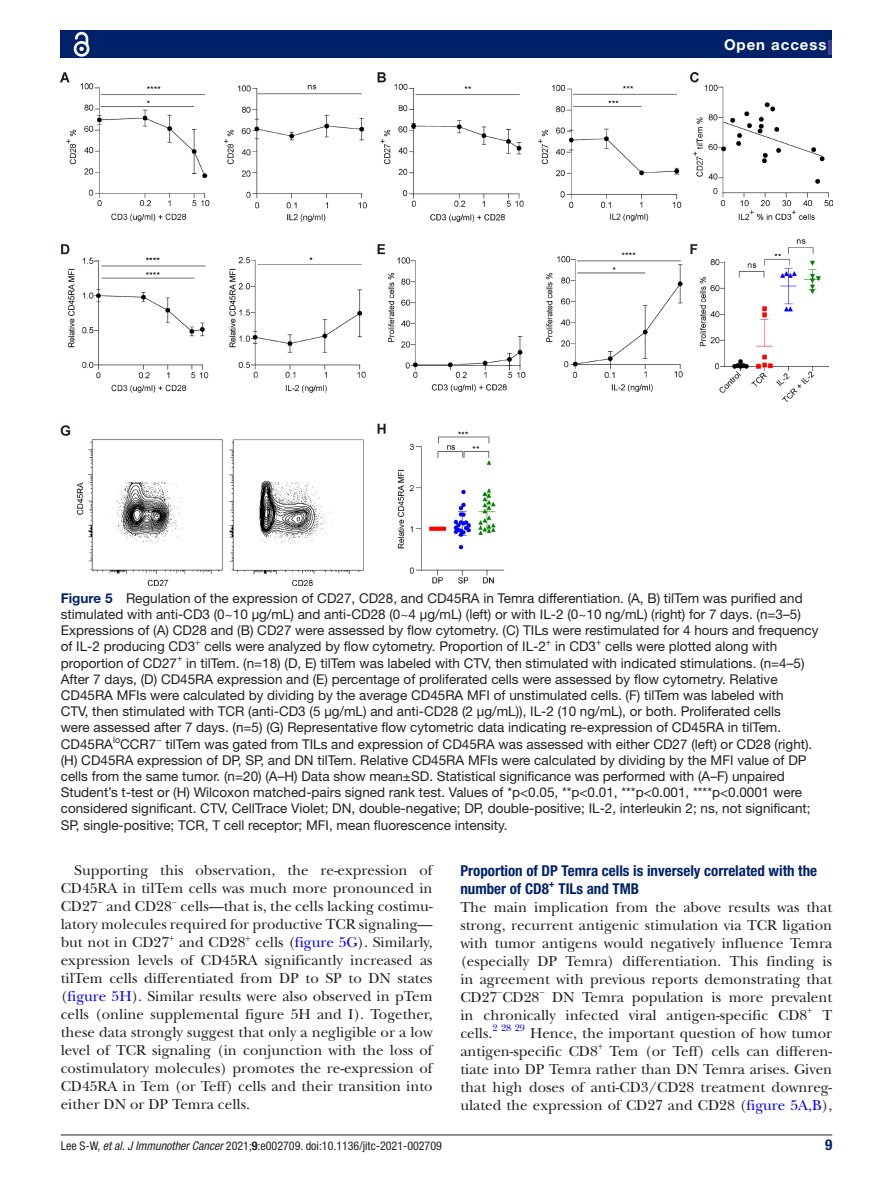
<style>
.page{position:relative;width:893px;height:1191px;background:#fff}
.page>*{position:absolute;margin:0;border:0;box-sizing:border-box;transform-origin:0 0}
.t1{font:15px/18px "New Baskerville";color:#231f20;text-align:justify}
.t2{font:700 condensed 15px/18px "Helvetica Neue LT Std";color:#00226b}
.t3{font:700 15px "Helvetica Neue LT Std";letter-spacing:.065em;color:#fff}
.t4{font:13.5px/16.2px "Helvetica Neue LT Std";color:#231f20}
.t5{font:condensed 12px "Helvetica Neue LT Std";color:#231f20}
.t6{font:9.9px "New Baskerville";color:#231f20}
.t7{font:9.9px "New Baskerville";color:#00f}
.t8{font:700 condensed 9.9px "Helvetica Neue LT Std";color:#00226b}
.t9{font:9px "Helvetica Neue LT Std";color:#231f20}
.s1{font-weight:700;color:#00226b}
.s2{color:#00f}
.s3{font-style:italic}
.s4{font-weight:700}
</style>
<div class="page">
<hr style="left:61px;top:1134px;width:771px;height:1px;background:#231f20">
<div style="left:61px;top:31px;width:771px;height:27px;background:#00226b"></div>
<hr style="left:828px;top:40px;width:4px;height:15px;background:#414099">
<svg style="left:73px;top:31px;width:17px;height:26px"></svg>
<img style="left:61px;top:73px;width:771px;height:512px">
<p class="t3" style="left:724px;top:35px;width:104px">Open access</p>
<p class="t4" style="left:61px;top:589px;width:759px"><span class="s1">Figure 5</span> Regulation of the expression of CD27, CD28, and CD45RA in Temra differentiation. (A, B) tilTem was purified and stimulated with anti-CD3 (0~10 µg/mL) and anti-CD28 (0~4 µg/mL) (left) or with IL-2 (0~10 ng/mL) (right) for 7 days. (n=3–5)<br>Expressions of (A) CD28 and (B) CD27 were assessed by flow cytometry. (C) TILs were restimulated for 4 hours and frequency of IL-2 producing CD3</p>
<p class="t9" style="left:195px;top:636px;width:7px">+</p>
<p class="t4" style="left:204px;top:638px;width:343px">cells were analyzed by flow cytometry. Proportion of IL-2</p>
<p class="t9" style="left:546px;top:636px;width:7px">+</p>
<p class="t4" style="left:555px;top:638px;width:43px">in CD3</p>
<p class="t9" style="left:596px;top:636px;width:7px">+</p>
<p class="t4" style="left:61px;top:638px;width:753px;text-indent:544px">cells were plotted along with proportion of CD27<sup>+</sup> in tilTem. (n=18) (D, E) tilTem was labeled with CTV, then stimulated with indicated stimulations. (n=4–5)<br>After 7 days, (D) CD45RA expression and (E) percentage of proliferated cells were assessed by flow cytometry. Relative CD45RA MFIs were calculated by dividing by the average CD45RA MFI of unstimulated cells. (F) tilTem was labeled with CTV, then stimulated with TCR (anti-CD3 (5 µg/mL) and anti-CD28 (2 µg/mL)), IL-2 (10 ng/mL), or both. Proliferated cells were assessed after 7 days. (n=5) (G) Representative flow cytometric data indicating re-expression of CD45RA in tilTem.<br>CD45RA<sup>lo</sup>CCR7<sup>−</sup> tilTem was gated from TILs and expression of CD45RA was assessed with either CD27 (left) or CD28 (right). (H) CD45RA expression of DP, SP, and DN tilTem. Relative CD45RA MFIs were calculated by dividing by the MFI value of DP cells from the same tumor. (n=20) (A–H) Data show mean±SD. Statistical significance was performed with (A–F) unpaired Student’s t-test or (H) Wilcoxon matched-pairs signed rank test. Values of *p&lt;0.05, **p&lt;0.01, ***p&lt;0.001, ****p&lt;0.0001 were considered significant. CTV, CellTrace Violet; DN, double-negative; DP, double-positive; IL-2, interleukin 2; ns, not significant; SP, single-positive; TCR, T cell receptor; MFI, mean fluorescence intensity.</p>
<p class="t1" style="left:61px;top:861px;width:373px;text-indent:13px">Supporting this observation, the re-expression of CD45RA in tilTem cells was much more pronounced in CD27</p>
<p class="t1" style="left:61px;top:897px;width:373px;text-indent:120px">cells—that is, the cells lacking costimu&shy;latory molecules required for productive TCR signaling— but not in CD27</p>
<p class="t6" style="left:98px;top:895px;width:7px">−</p>
<p class="t1" style="left:106px;top:897px;width:67px">and CD28</p>
<p class="t6" style="left:169px;top:931px;width:7px">+</p>
<p class="t1" style="left:179px;top:933px;width:68px">and CD28</p>
<p class="t6" style="left:246px;top:931px;width:7px">+</p>
<p class="t1" style="left:61px;top:933px;width:373px;text-indent:195px">cells (<span class="s2">figure 5G</span>). Similarly, expression levels of CD45RA significantly increased as tilTem cells differentiated from DP to SP to DN states (<span class="s2">figure 5H</span>). Similar results were also observed in pTem cells (online supplemental figure 5H and I). Together, these data strongly suggest that only a negligible or a low level of TCR signaling (in conjunction with the loss of costimulatory molecules) promotes the re-expression of CD45RA in Tem (or Teff) cells and their transition into either DN or DP Temra cells.</p>
<p class="t2" style="left:460px;top:861px;width:358px">Proportion of DP Temra cells is inversely correlated with the number of CD8</p>
<p class="t8" style="left:549px;top:877px;width:7px">+</p>
<p class="t2" style="left:558px;top:879px;width:82px">TILs and TMB</p>
<p class="t1" style="left:460px;top:898px;width:373px">The main implication from the above results was that strong, recurrent antigenic stimulation via TCR ligation with tumor antigens would negatively influence Temra (especially DP Temra) differentiation. This finding is in agreement with previous reports demonstrating that CD27 CD28</p>
<p class="t1" style="left:460px;top:988px;width:373px;text-indent:92px">DN Temra population is more prevalent in chronically infected viral antigen-specific CD8</p>
<p class="t6" style="left:497px;top:986px;width:7px">−</p>
<p class="t6" style="left:539px;top:986px;width:7px">−</p>
<p class="t6" style="left:807px;top:1004px;width:7px">+</p>
<p class="t1" style="left:822px;top:1006px;width:11px">T</p>
<p class="t1" style="left:460px;top:1024px;width:34px">cells.</p>
<p class="t7" style="left:492px;top:1022px;width:34px">2 28 29</p>
<p class="t1" style="left:460px;top:1024px;width:373px;text-indent:70px">Hence, the important question of how tumor antigen-specific CD8</p>
<p class="t6" style="left:598px;top:1040px;width:7px">+</p>
<p class="t1" style="left:460px;top:1042px;width:373px;text-indent:149px">Tem (or Teff) cells can differen&shy;tiate into DP Temra rather than DN Temra arises. Given that high doses of anti-CD3/CD28 treatment downreg&shy;ulated the expression of CD27 and CD28 (<span class="s2">figure 5A,B</span>),</p>
<p class="t5" style="left:61px;top:1138px;width:383px">Lee S-W, <span class="s3">et al</span>. <span class="s3">J Immunother Cancer</span> 2021;<span class="s4">9</span>:e002709. doi:10.1136/jitc-2021-002709</p>
<p class="t2" style="left:825px;top:1135px;width:9px">9</p>
</div>
